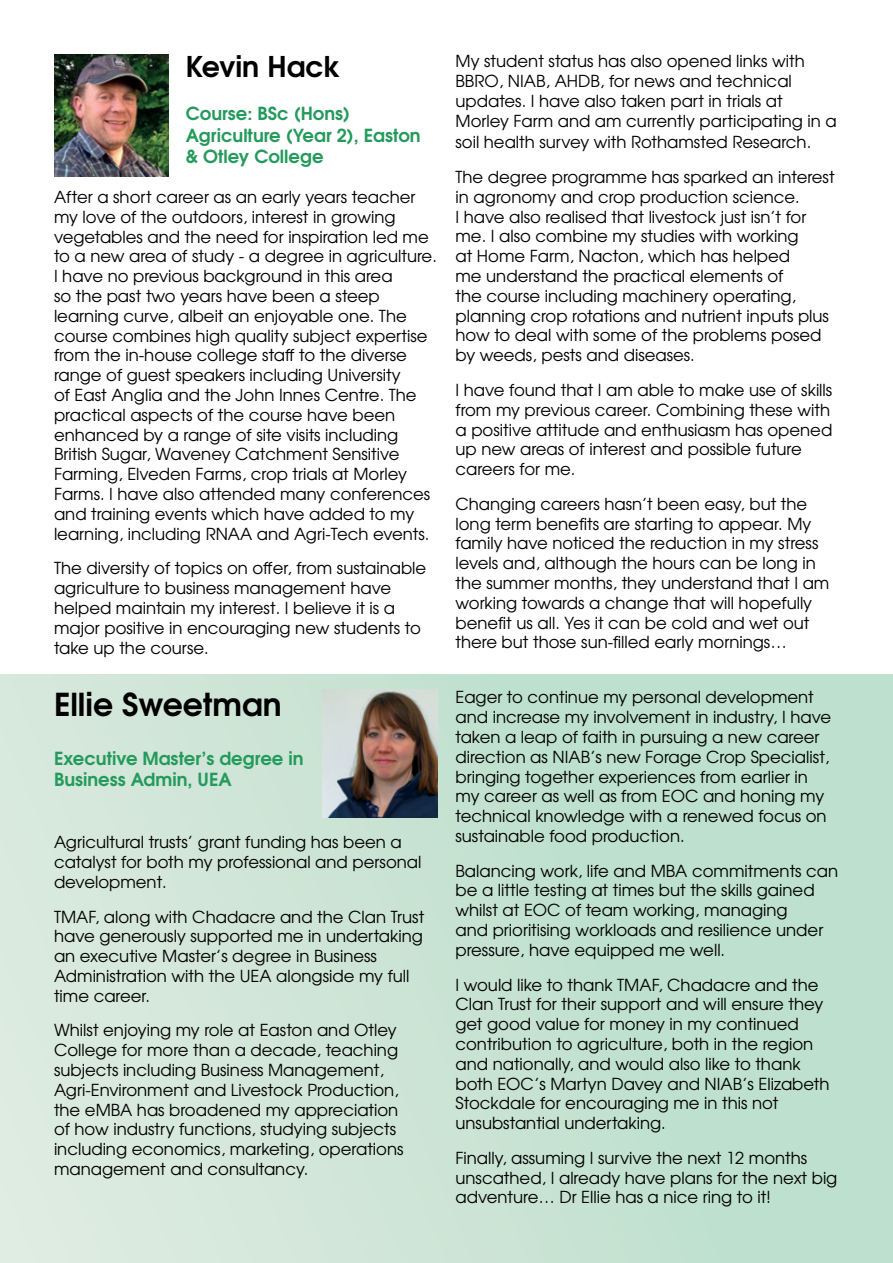
<style>
.page{position:relative;width:893px;height:1263px;background:#fff}
.page>*{position:absolute;margin:0;border:0;box-sizing:border-box;transform-origin:0 0}
.t1{font:700 31.5px "Te X Gyre Adventor";color:#000}
.t2{font:700 28.5px "Te X Gyre Adventor";color:#000}
.t3{font:700 18px/21.6px "Te X Gyre Adventor";color:#249a5c}
.t4{font:16.5px/19.8px "Te X Gyre Adventor";color:#000}
</style>
<div class="page">
<div style="left:0;top:674px;width:893px;height:589px;background:linear-gradient(to right,#dbe9de,#b8deca)"></div>
<img style="left:323px;top:690px;width:114px;height:127px">
<img style="left:54px;top:54px;width:115px;height:122px">
<h2 class="t2" style="left:186px;top:42px;width:156px">Kevin Hack</h2>
<p class="t3" style="left:186px;top:101px;width:236px">Course: BSc (Hons)<br>Agriculture (Year 2), Easton &amp; Otley College</p>
<p class="t4" style="left:54px;top:186px;width:384px">After a short career as an early years teacher my love of the outdoors, interest in growing vegetables and the need for inspiration led me to a new area of study - a degree in agriculture.<br>I have no previous background in this area<br>so the past two years have been a steep learning curve, albeit an enjoyable one. The course combines high quality subject expertise from the in-house college staff to the diverse range of guest speakers including University<br>of East Anglia and the John Innes Centre. The practical aspects of the course have been enhanced by a range of site visits including British Sugar, Waveney Catchment Sensitive Farming, Elveden Farms, crop trials at Morley Farms. I have also attended many conferences and training events which have added to my learning, including RNAA and Agri-Tech events.</p>
<p class="t4" style="left:54px;top:557px;width:374px">The diversity of topics on offer, from sustainable agriculture to business management have helped maintain my interest. I believe it is a major positive in encouraging new students to take up the course.</p>
<h1 class="t1" style="left:54px;top:677px;width:229px">Ellie Sweetman</h1>
<p class="t3" style="left:54px;top:746px;width:251px">Executive Master’s degree in<br>Business Admin, UEA</p>
<p class="t4" style="left:54px;top:831px;width:369px">Agricultural trusts’ grant funding has been a catalyst for both my professional and personal development.</p>
<p class="t4" style="left:54px;top:905px;width:372px">TMAF, along with Chadacre and the Clan Trust have generously supported me in undertaking an executive Master’s degree in Business Administration with the UEA alongside my full time career.</p>
<p class="t4" style="left:54px;top:1019px;width:351px">Whilst enjoying my role at Easton and Otley College for more than a decade, teaching subjects including Business Management, Agri-Environment and Livestock Production, the eMBA has broadened my appreciation of how industry functions, studying subjects including economics, marketing, operations management and consultancy.</p>
<p class="t4" style="left:455px;top:50px;width:383px">My student status has also opened links with BBRO, NIAB, AHDB, for news and technical updates. I have also taken part in trials at Morley Farm and am currently participating in a</p>
<p class="t4" style="left:455px;top:124px;width:381px;line-height:34.7px">soil health survey with Rothamsted Research.<br>The degree programme has sparked an interest</p>
<p class="t4" style="left:455px;top:186px;width:375px">in agronomy and crop production science.<br>I have also realised that livestock just isn’t for me. I also combine my studies with working<br>at Home Farm, Nacton, which has helped<br>me understand the practical elements of<br>the course including machinery operating, planning crop rotations and nutrient inputs plus how to deal with some of the problems posed by weeds, pests and diseases.</p>
<p class="t4" style="left:455px;top:379px;width:378px">I have found that I am able to make use of skills from my previous career. Combining these with a positive attitude and enthusiasm has opened up new areas of interest and possible future careers for me.</p>
<p class="t4" style="left:455px;top:493px;width:375px">Changing careers hasn’t been easy, but the long term benefits are starting to appear. My family have noticed the reduction in my stress levels and, although the hours can be long in the summer months, they understand that I am working towards a change that will hopefully benefit us all. Yes it can be cold and wet out there but those sun-filled early mornings…</p>
<p class="t4" style="left:455px;top:686px;width:377px">Eager to continue my personal development and increase my involvement in industry, I have taken a leap of faith in pursuing a new career direction as NIAB’s new Forage Crop Specialist, bringing together experiences from earlier in my career as well as from EOC and honing my technical knowledge with a renewed focus on sustainable food production.</p>
<p class="t4" style="left:455px;top:859px;width:384px">Balancing work, life and MBA commitments can be a little testing at times but the skills gained whilst at EOC of team working, managing<br>and prioritising workloads and resilience under pressure, have equipped me well.</p>
<p class="t4" style="left:455px;top:973px;width:376px">I would like to thank TMAF, Chadacre and the Clan Trust for their support and will ensure they get good value for money in my continued contribution to agriculture, both in the region and nationally, and would also like to thank both EOC’s Martyn Davey and NIAB’s Elizabeth Stockdale for encouraging me in this not unsubstantial undertaking.</p>
<p class="t4" style="left:455px;top:1147px;width:383px">Finally, assuming I survive the next 12 months unscathed, I already have plans for the next big adventure… Dr Ellie has a nice ring to it!</p>
</div>
